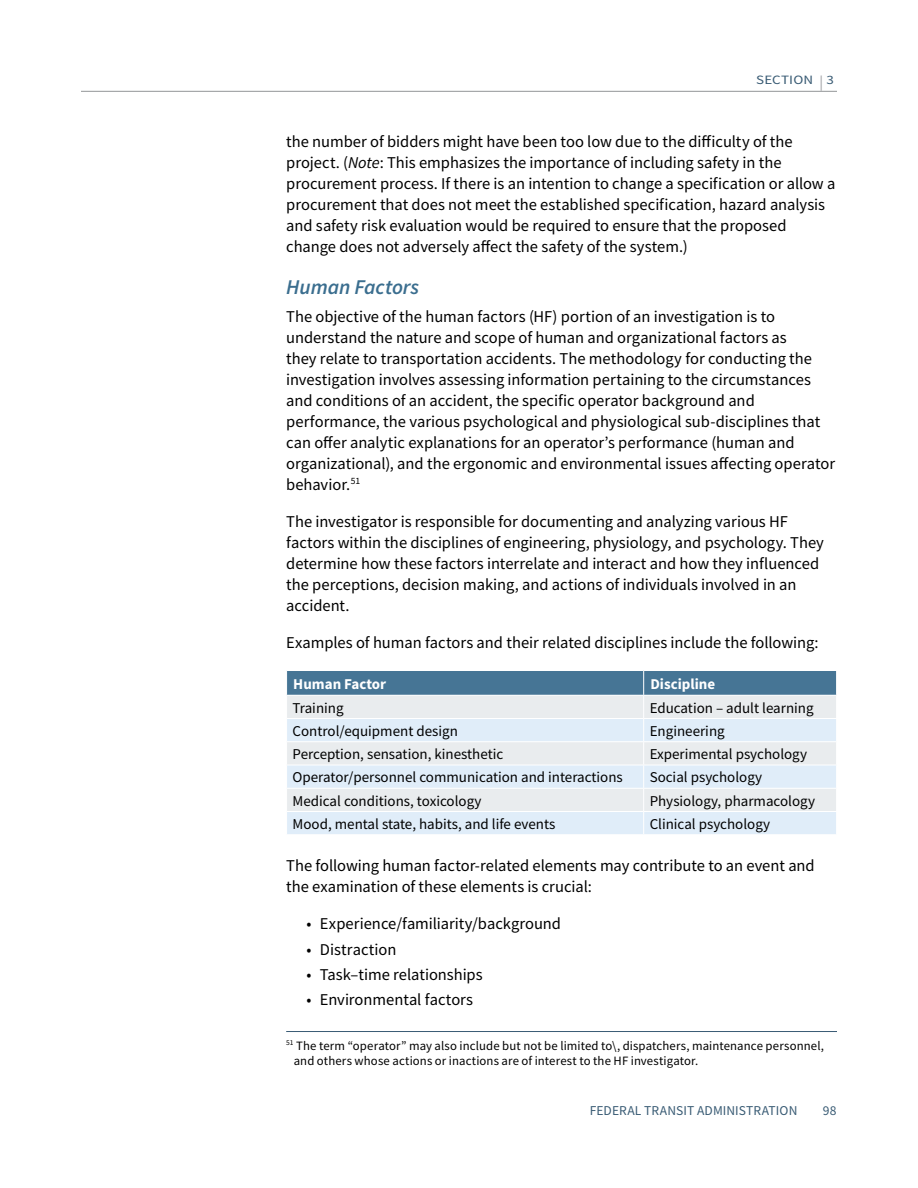
<style>
.page{position:relative;width:918px;height:1188px;background:#fff}
.page>*{position:absolute;margin:0;border:0;box-sizing:border-box;transform-origin:0 0}
._4_-_Head_3{font:italic 600 21px "Source Sans Pro";letter-spacing:-.005em;color:#3b6e8f}
.Body_Text_-_Source_S{font:16.5px/21px "Source Sans Pro";color:#000}
.bullets_-_Lvl_1{font:16.5px "Source Sans Pro";color:#000}
.Table_body_text{font:15px "Source Sans Pro";color:#000}
.Table_headers{font:700 15px "Source Sans Pro";color:#fff}
.t1{font:13.5px "Source Sans Pro";letter-spacing:.005em;color:#395b74}
.Footnote{font:12.75px/15.3px "Source Sans Pro";letter-spacing:.01em;color:#000}
.t2{font:12.75px "Source Sans Pro";letter-spacing:.01em;color:#395b74;scale:1.18 1}
.s1{font-size:15.3px;color:#a7a9ac}
.s2{font-style:italic}
</style>
<div class="page">
<hr style="left:81px;top:91px;width:756px;height:1px;background:#939598">
<svg style="left:286px;top:670px;width:551px;height:164px;background:#cedce6"></svg>
<hr style="left:286px;top:1031px;width:551px;height:1px;background:#395b74">
<p class="t2" style="left:756px;top:72px;width:67px">SECTION <span class="s1">|</span> 3</p>
<p class="Body_Text_-_Source_S" style="left:286px;top:131px;width:551px">the number of bidders might have been too low due to the difficulty of the project. (<span class="s2">Note</span>: This emphasizes the importance of including safety in the procurement process. If there is an intention to change a specification or allow a procurement that does not meet the established specification, hazard analysis and safety risk evaluation would be required to ensure that the proposed change does not adversely affect the safety of the system.)</p>
<p class="_4_-_Head_3" style="left:286px;top:273px;width:135px">Human Factors</p>
<p class="Body_Text_-_Source_S" style="left:286px;top:305px;width:550px">The objective of the human factors (HF) portion of an investigation is to understand the nature and scope of human and organizational factors as<br>they relate to transportation accidents. The methodology for conducting the investigation involves assessing information pertaining to the circumstances and conditions of an accident, the specific operator background and performance, the various psychological and physiological sub-disciplines that can offer analytic explanations for an operator’s performance (human and organizational), and the ergonomic and environmental issues affecting operator behavior.<sup>51</sup></p>
<p class="Body_Text_-_Source_S" style="left:286px;top:511px;width:539px">The investigator is responsible for documenting and analyzing various HF factors within the disciplines of engineering, physiology, and psychology. They determine how these factors interrelate and interact and how they influenced the perceptions, decision making, and actions of individuals involved in an accident.</p>
<p class="Body_Text_-_Source_S" style="left:286px;top:632px;width:534px">Examples of human factors and their related disciplines include the following:</p>
<h2 class="Table_headers" style="left:293px;top:673px;width:94px">Human Factor</h2>
<h2 class="Table_headers" style="left:650px;top:673px;width:66px">Discipline</h2>
<p class="Table_body_text" style="left:293px;top:698px;width:53px">Training</p>
<p class="Table_body_text" style="left:650px;top:698px;width:165px">Education – adult learning</p>
<p class="Table_body_text" style="left:293px;top:721px;width:167px">Control/equipment design</p>
<p class="Table_body_text" style="left:650px;top:721px;width:77px">Engineering</p>
<p class="Table_body_text" style="left:293px;top:744px;width:212px">Perception, sensation, kinesthetic</p>
<p class="Table_body_text" style="left:650px;top:744px;width:159px">Experimental psychology</p>
<p class="Table_body_text" style="left:293px;top:768px;width:332px">Operator/personnel communication and interactions</p>
<p class="Table_body_text" style="left:650px;top:768px;width:114px">Social psychology</p>
<p class="Table_body_text" style="left:293px;top:791px;width:190px">Medical conditions, toxicology</p>
<p class="Table_body_text" style="left:650px;top:791px;width:167px">Physiology, pharmacology</p>
<p class="Table_body_text" style="left:293px;top:814px;width:264px">Mood, mental state, habits, and life events</p>
<p class="Table_body_text" style="left:650px;top:814px;width:122px">Clinical psychology</p>
<p class="Body_Text_-_Source_S" style="left:286px;top:855px;width:530px">The following human factor-related elements may contribute to an event and the examination of these elements is crucial:</p>
<p class="bullets_-_Lvl_1" style="left:306px;top:913px;width:256px">• Experience/familiarity/background</p>
<p class="bullets_-_Lvl_1" style="left:306px;top:939px;width:92px">• Distraction</p>
<p class="bullets_-_Lvl_1" style="left:306px;top:964px;width:178px">• Task–time relationships</p>
<p class="bullets_-_Lvl_1" style="left:306px;top:989px;width:168px">• Environmental factors</p>
<p class="Footnote" style="left:294px;top:1038px;width:532px;text-indent:-8px"><sup>51</sup> The term “operator” may also include but not be limited to\, dispatchers, maintenance personnel, and others whose actions or inactions are of interest to the HF investigator.</p>
<p class="t1" style="left:590px;top:1101px;width:209px">FEDERAL TRANSIT ADMINISTRATION</p>
<p class="t1" style="left:823px;top:1101px;width:15px">98</p>
</div>
